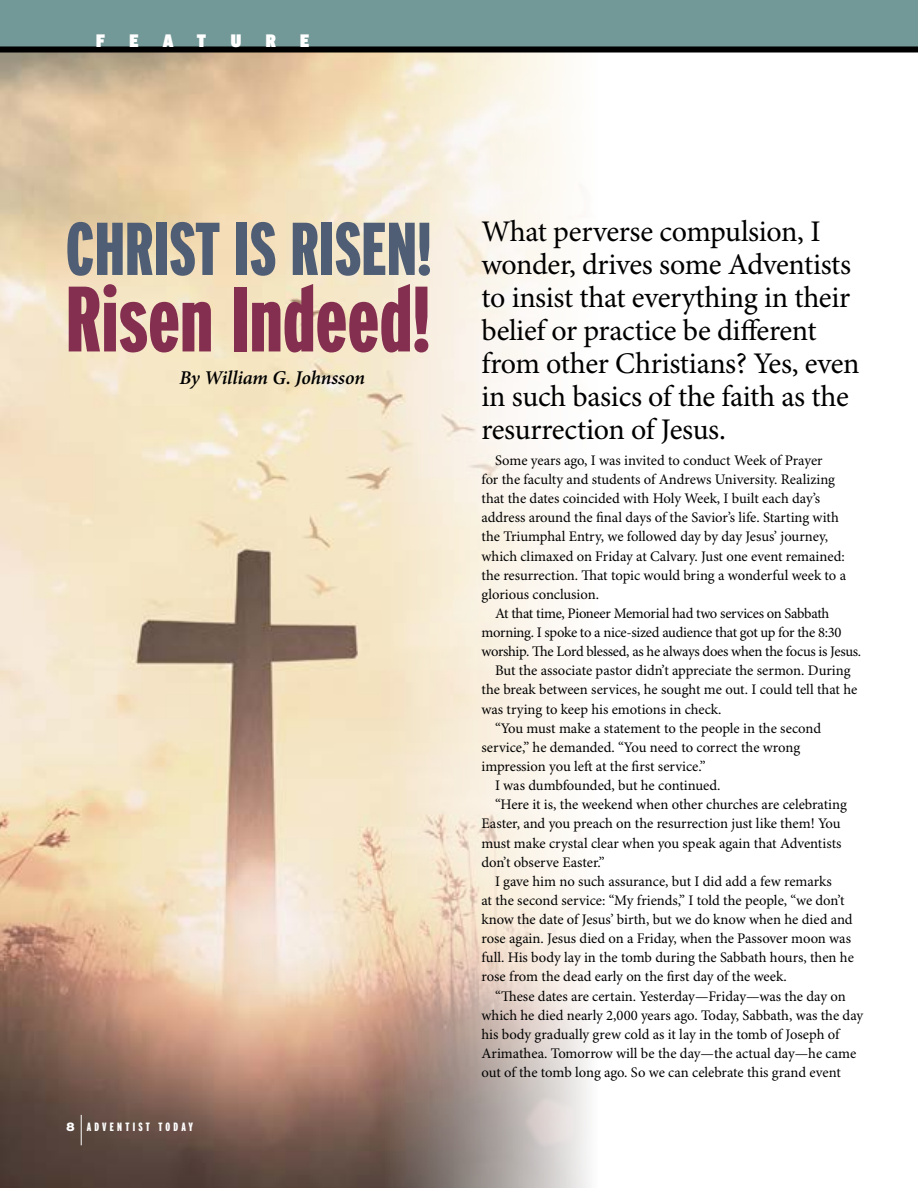
<style>
.page{position:relative;width:918px;height:1188px;background:#fff}
.page>*{position:absolute;margin:0;border:0;box-sizing:border-box;transform-origin:0 0}
.t1{font:900 extra-condensed 92.7px "Interstate";color:#842f50}
.t2{font:900 extra-condensed 74.7px "Interstate";color:#4f5e74}
.t3{font:30px/33px "Minion Pro";letter-spacing:-.015em;color:#000}
.t4{font:italic 600 19.5px "Minion Pro";letter-spacing:-.005em;color:#000}
.t5{font:900 condensed 18px "Interstate";color:#fff}
.t6{font:14.7px/19.2px "Minion Pro";letter-spacing:-.005em;color:#000}
.t7{font:900 extra-condensed 12px "Interstate";letter-spacing:.27em;color:#fff}
.s1{font-stretch:normal}
</style>
<div class="page">
<img style="left:0;top:52px;width:597px;height:1136px">
<hr style="left:81px;top:1115px;width:1px;height:30px;background:#fff">
<div style="left:0;top:0;width:918px;height:49px;background:#729897"></div>
<div style="left:0;top:46px;width:918px;height:6px;background:#000"></div>
<p class="t5" style="left:96px;top:30px;width:10px">F</p>
<p class="t5" style="left:129px;top:30px;width:11px">E</p>
<p class="t5" style="left:163px;top:30px;width:12px">A</p>
<p class="t5" style="left:197px;top:30px;width:11px">T</p>
<p class="t5" style="left:231px;top:30px;width:12px">U</p>
<p class="t5" style="left:266px;top:30px;width:12px">R</p>
<p class="t5" style="left:300px;top:30px;width:11px">E</p>
<h2 class="t2" style="left:66px;top:208px;width:367px">CHRIST IS RISEN!</h2>
<h1 class="t1" style="left:66px;top:268px;width:366px">Risen Indeed!</h1>
<h3 class="t4" style="left:179px;top:366px;width:187px">By William G. Johnsson</h3>
<p class="t7" style="left:66px;top:1121px;width:128px"><span class="s1">8</span> ADVENTIST TODAY</p>
<h3 class="t3" style="left:482px;top:216px;width:380px">What perverse compulsion, I wonder, drives some Adventists to insist that everything in their belief or practice be different from other Christians? Yes, even in such basics of the faith as the resurrection of Jesus.</h3>
<p class="t6" style="left:482px;top:451px;width:366px;text-indent:13px">Some years ago, I was invited to conduct Week of Prayer<br>for the faculty and students of Andrews University. Realizing that the dates coincided with Holy Week, I built each day’s address around the final days of the Savior’s life. Starting with the Triumphal Entry, we followed day by day Jesus’ journey, which climaxed on Friday at Calvary. Just one event remained: the resurrection. That topic would bring a wonderful week to a glorious conclusion.</p>
<p class="t6" style="left:495px;top:604px;width:336px">At that time, Pioneer Memorial had two services on Sabbath</p>
<p class="t6" style="left:482px;top:623px;width:362px">morning. I spoke to a nice-sized audience that got up for the 8:30</p>
<p class="t6" style="left:482px;top:643px;width:381px">worship. The Lord blessed, as he always does when the focus is Jesus.</p>
<p class="t6" style="left:495px;top:662px;width:357px">But the associate pastor didn’t appreciate the sermon. During</p>
<p class="t6" style="left:482px;top:681px;width:377px">the break between services, he sought me out. I could tell that he</p>
<p class="t6" style="left:482px;top:700px;width:242px">was trying to keep his emotions in check.</p>
<p class="t6" style="left:495px;top:719px;width:328px">“You must make a statement to the people in the second</p>
<p class="t6" style="left:482px;top:738px;width:320px">service,” he demanded. “You need to correct the wrong</p>
<p class="t6" style="left:482px;top:757px;width:226px">impression you left at the first service.”</p>
<p class="t6" style="left:495px;top:776px;width:227px">I was dumbfounded, but he continued.</p>
<p class="t6" style="left:495px;top:796px;width:353px">“Here it is, the weekend when other churches are celebrating</p>
<p class="t6" style="left:482px;top:815px;width:361px">Easter, and you preach on the resurrection just like them! You</p>
<p class="t6" style="left:482px;top:834px;width:362px">must make crystal clear when you speak again that Adventists</p>
<p class="t6" style="left:482px;top:853px;width:125px">don’t observe Easter.”</p>
<p class="t6" style="left:495px;top:872px;width:338px">I gave him no such assurance, but I did add a few remarks</p>
<p class="t6" style="left:482px;top:891px;width:365px">at the second service: “My friends,” I told the people, “we don’t</p>
<p class="t6" style="left:482px;top:910px;width:373px">know the date of Jesus’ birth, but we do know when he died and</p>
<p class="t6" style="left:482px;top:929px;width:371px">rose again. Jesus died on a Friday, when the Passover moon was</p>
<p class="t6" style="left:482px;top:949px;width:374px">full. His body lay in the tomb during the Sabbath hours, then he</p>
<p class="t6" style="left:482px;top:968px;width:307px">rose from the dead early on the first day of the week.</p>
<p class="t6" style="left:495px;top:987px;width:352px">“These dates are certain. Yesterday—Friday—was the day on</p>
<p class="t6" style="left:482px;top:1006px;width:384px">which he died nearly 2,000 years ago. Today, Sabbath, was the day</p>
<p class="t6" style="left:482px;top:1025px;width:361px">his body gradually grew cold as it lay in the tomb of Joseph of</p>
<p class="t6" style="left:482px;top:1044px;width:376px">Arimathea. Tomorrow will be the day—the actual day—he came</p>
<p class="t6" style="left:482px;top:1063px;width:361px">out of the tomb long ago. So we can celebrate this grand event</p>
</div>
